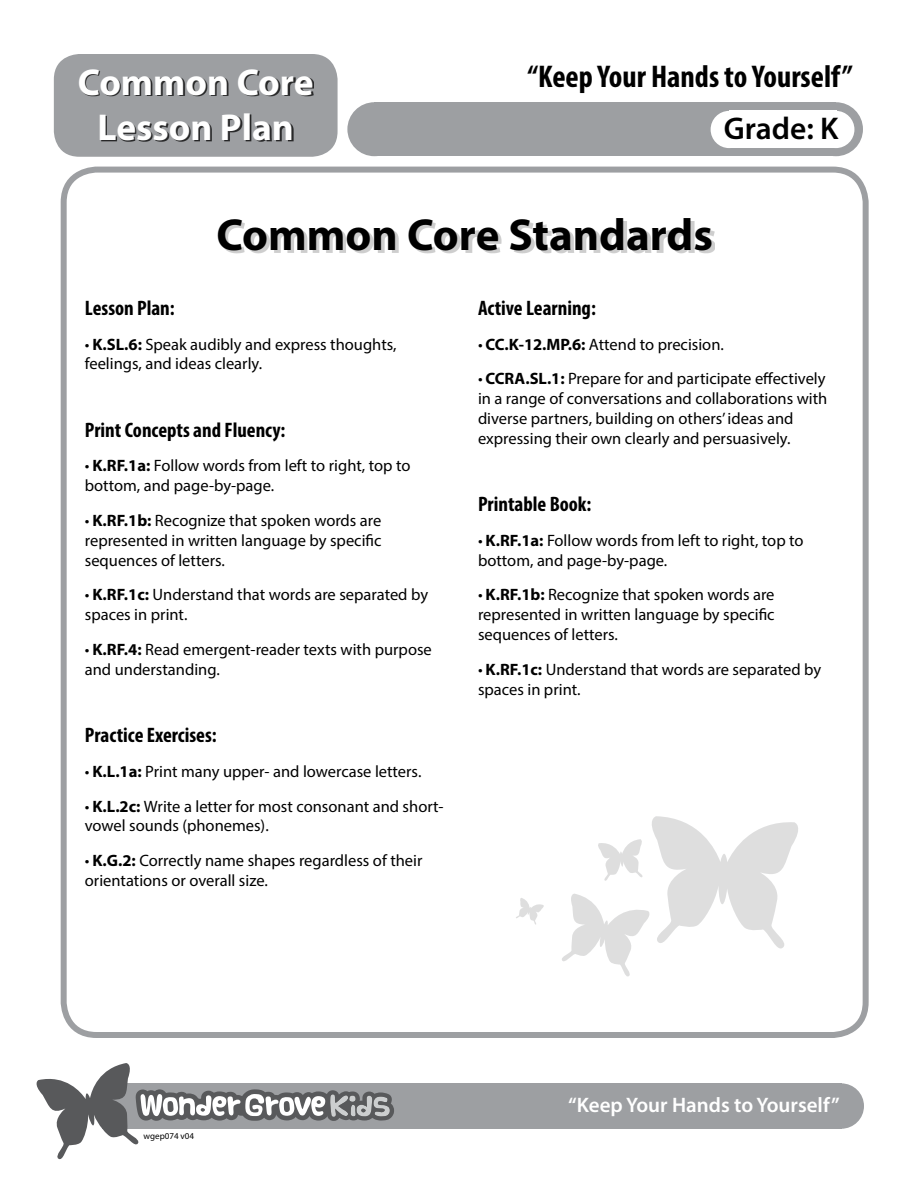
<style>
.page{position:relative;width:918px;height:1188px;background:#fff}
.page>*{position:absolute;margin:0;border:0;box-sizing:border-box;transform-origin:0 0}
.t1{font:700 45px "Myriad Pro";color:#000}
.t2{font:700 37.5px/45px "Myriad Pro";color:#fff;text-align:center}
.t3{font:700 condensed 31.5px "Myriad Pro";color:#000}
.t4{font:600 31.5px "Myriad Pro";color:#000}
.t5{font:700 condensed 21px "Myriad Pro";color:#000}
.t6{font:600 21px "Myriad Pro";color:#fff}
.t7{font:16.5px/19.8px "Myriad Pro";color:#000}
.t8{font:9px "Myriad Pro";color:#000}
.s1{font-weight:700}
</style>
<div class="page">
<div style="left:61px;top:167px;width:808px;height:871px;border:6px solid #9d9fa2;border-radius:33px"></div>
<div style="left:54px;top:54px;width:284px;height:103px;background:#9d9fa2;border-radius:26px"></div>
<div style="left:819px;top:1083px;width:45px;height:46px;background:#9d9fa2;border-radius:50%"></div>
<div style="left:102px;top:1083px;width:739px;height:46px;background:#9d9fa2"></div>
<svg style="left:36px;top:1063px;width:358px;height:97px"></svg>
<div style="left:80px;top:70px;width:234px;height:72px;background:#000;opacity:.75"></div>
<div style="left:809px;top:102px;width:54px;height:54px;background:#9d9fa2;border-radius:50%"></div>
<div style="left:347px;top:102px;width:54px;height:54px;background:#9d9fa2;border-radius:50%"></div>
<div style="left:374px;top:102px;width:462px;height:54px;background:#9d9fa2"></div>
<div style="left:818px;top:111px;width:36px;height:37px;background:#fff;border-radius:50%"></div>
<div style="left:729px;top:111px;width:108px;height:37px;background:#fff"></div>
<div style="left:711px;top:111px;width:37px;height:37px;background:#fff;border-radius:50%"></div>
<div style="left:221px;top:221px;width:494px;height:33px;background:#000;opacity:.2"></div>
<svg style="left:516px;top:898px;width:28px;height:27px"></svg>
<svg style="left:562px;top:816px;width:236px;height:161px"></svg>
<h2 class="t2" style="left:78px;top:58px;width:237px">Common Core<br>Lesson Plan</h2>
<h3 class="t3" style="left:527px;top:56px;width:327px">“Keep Your Hands to Yourself”</h3>
<h3 class="t4" style="left:724px;top:109px;width:116px">Grade: K</h3>
<h1 class="t1" style="left:216px;top:205px;width:498px">Common Core Standards</h1>
<p class="t5" style="left:85px;top:295px;width:91px">Lesson Plan:</p>
<p class="t7" style="left:85px;top:334px;width:313px">• <span class="s1">K.SL.6:</span> Speak audibly and express thoughts, feelings, and ideas clearly.</p>
<p class="t5" style="left:85px;top:417px;width:202px">Print Concepts and Fluency:</p>
<p class="t7" style="left:85px;top:456px;width:327px">• <span class="s1">K.RF.1a:</span> Follow words from left to right, top to bottom, and page-by-page.</p>
<p class="t7" style="left:85px;top:510px;width:298px;text-align:justify">• <span class="s1">K.RF.1b:</span> Recognize that spoken words are represented in written language by specific sequences of letters.</p>
<p class="t7" style="left:85px;top:585px;width:345px">• <span class="s1">K.RF.1c:</span> Understand that words are separated by spaces in print.</p>
<p class="t7" style="left:85px;top:639px;width:349px">• <span class="s1">K.RF.4:</span> Read emergent-reader texts with purpose and understanding.</p>
<p class="t5" style="left:85px;top:722px;width:133px">Practice Exercises:</p>
<p class="t7" style="left:85px;top:761px;width:338px">• <span class="s1">K.L.1a:</span> Print many upper- and lowercase letters.</p>
<p class="t7" style="left:85px;top:796px;width:360px">• <span class="s1">K.L.2c:</span> Write a letter for most consonant and short&shy;vowel sounds (phonemes).</p>
<p class="t7" style="left:85px;top:851px;width:339px">• <span class="s1">K.G.2:</span> Correctly name shapes regardless of their orientations or overall size.</p>
<p class="t5" style="left:478px;top:295px;width:119px">Active Learning:</p>
<p class="t7" style="left:478px;top:334px;width:247px">• <span class="s1">CC.K-12.MP.6:</span> Attend to precision.</p>
<p class="t7" style="left:478px;top:369px;width:351px">• <span class="s1">CCRA.SL.1:</span> Prepare for and participate effectively in a range of conversations and collaborations with diverse partners, building on others’ ideas and expressing their own clearly and persuasively.</p>
<p class="t5" style="left:478px;top:491px;width:115px">Printable Book:</p>
<p class="t7" style="left:478px;top:530px;width:327px">• <span class="s1">K.RF.1a:</span> Follow words from left to right, top to bottom, and page-by-page.</p>
<p class="t7" style="left:478px;top:585px;width:298px;text-align:justify">• <span class="s1">K.RF.1b:</span> Recognize that spoken words are represented in written language by specific sequences of letters.</p>
<p class="t7" style="left:478px;top:659px;width:345px">• <span class="s1">K.RF.1c:</span> Understand that words are separated by spaces in print.</p>
<p class="t8" style="left:144px;top:1130px;width:52px">wgep074 v04</p>
<p class="t6" style="left:568px;top:1092px;width:273px">“Keep Your Hands to Yourself”</p>
</div>
